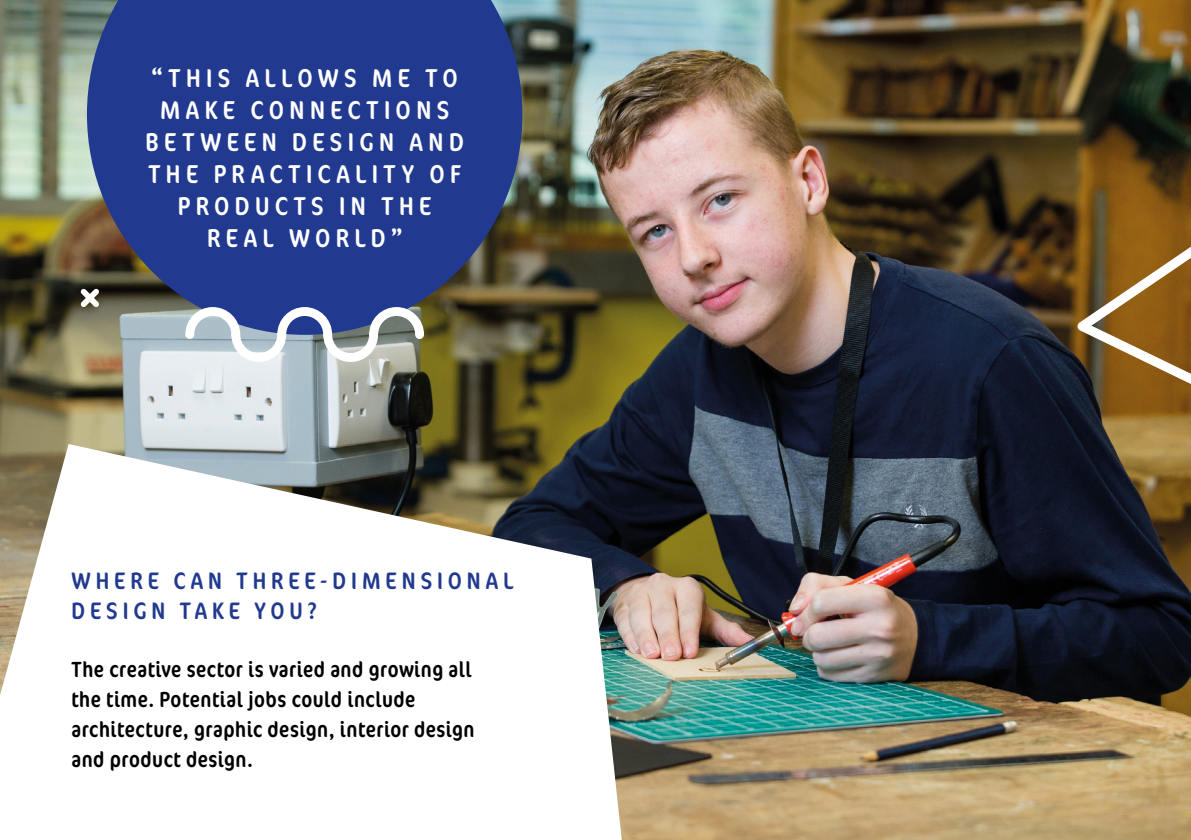
<style>
.page{position:relative;width:1191px;height:840px;background:#fff}
.page>*{position:absolute;margin:0;border:0;box-sizing:border-box;transform-origin:0 0}
.t1{font:condensed 26px/32px "Cocon";letter-spacing:.205em;color:#fff;text-align:center}
.t2{font:condensed 24px/30px "Cocon";letter-spacing:.205em;color:#213a8f}
.t3{font:condensed 22px/30px "Cocon";letter-spacing:.025em;color:#000}
</style>
<div class="page">
<img style="left:0;top:0;width:1191px;height:839px">
<svg style="left:87px;top:0;width:435px;height:334px;background:#2a3f85"></svg>
<svg style="left:1077px;top:244px;width:114px;height:194px;background:#8c6834"></svg>
<svg style="left:0;top:444px;width:622px;height:395px"></svg>
<svg style="left:81px;top:288px;width:18px;height:19px"></svg>
<svg style="left:185px;top:307px;width:239px;height:55px"></svg>
<p class="t1" style="left:145px;top:63px;width:320px">“THIS ALLOWS ME TO<br>MAKE CONNECTIONS<br>BETWEEN DESIGN AND<br>THE PRACTICALITY OF<br>PRODUCTS IN THE<br>REAL WORLD”</p>
<p class="t2" style="left:71px;top:566px;width:443px">WHERE CAN THREE-DIMENSIONAL<br>DESIGN TAKE YOU?</p>
<p class="t3" style="left:71px;top:654px;width:405px">The creative sector is varied and growing all the time. Potential jobs could include architecture, graphic design, interior design and product design.</p>
</div>
